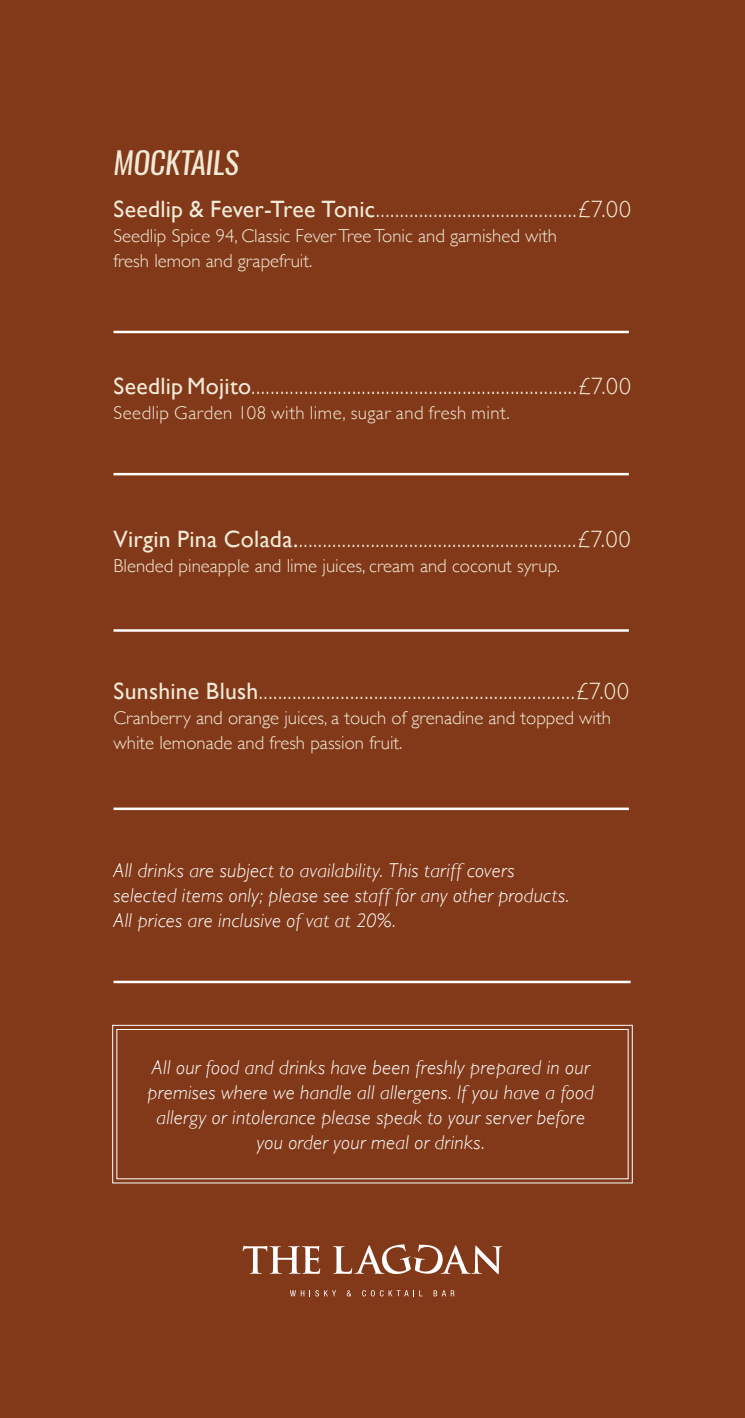
<style>
.page{position:relative;width:745px;height:1418px;background:#fff}
.page>*{position:absolute;margin:0;border:0;box-sizing:border-box;transform-origin:0 0}
.t1{font:italic 30.5px "Oswald";letter-spacing:-.005em;color:#f1ead7}
.t2{font:300 23.75px "Gill Sans";letter-spacing:.045em;color:#f1ead7}
.t3{font:italic 300 20px/25px "Gill Sans";letter-spacing:.015em;color:#fff}
.t4{font:300 18.75px "Gill Sans";color:#f1ead7}
.t5{font:300 18.75px "Gill Sans";letter-spacing:.025em;color:#f1ead7}
.s1{font-weight:400}
</style>
<div class="page">
<div style="left:0;top:0;width:744px;height:1417px;background:#823919"></div>
<svg style="left:290px;top:1290px;width:46px;height:6px"></svg>
<svg style="left:346px;top:1290px;width:5px;height:6px"></svg>
<svg style="left:362px;top:1290px;width:60px;height:6px"></svg>
<svg style="left:433px;top:1290px;width:21px;height:6px"></svg>
<svg style="left:242px;top:1245px;width:78px;height:28px"></svg>
<svg style="left:333px;top:1244px;width:169px;height:31px"></svg>
<hr style="left:113px;top:331px;width:515px;height:2px;background:#fff">
<hr style="left:113px;top:473px;width:515px;height:2px;background:#fff">
<hr style="left:113px;top:629px;width:515px;height:2px;background:#fff">
<hr style="left:113px;top:807px;width:515px;height:3px;background:#fff">
<svg style="left:112px;top:1024px;width:520px;height:159px"></svg>
<div style="left:116px;top:1029px;width:512px;height:150px;border:1px solid #fff"></div>
<hr style="left:113px;top:980px;width:517px;height:3px;background:#fff">
<p class="t1" style="left:113px;top:141px;width:127px">MOCKTAILS</p>
<p class="t2" style="left:113px;top:191px;width:518px"><span class="s1">Seedlip &amp; Fever-Tree Tonic</span>..........................................£7.00</p>
<p class="t4" style="left:113px;top:221px;width:444px">Seedlip Spice 94, Classic Fever Tree Tonic and garnished with</p>
<p class="t4" style="left:113px;top:246px;width:200px">fresh lemon and grapefruit.</p>
<p class="t2" style="left:113px;top:368px;width:518px"><span class="s1">Seedlip Mojito</span>....................................................................£7.00</p>
<p class="t5" style="left:113px;top:398px;width:397px">Seedlip Garden 108 with lime, sugar and fresh mint.</p>
<p class="t2" style="left:113px;top:520px;width:518px"><span class="s1">Virgin Pina Colada.</span>..........................................................£7.00</p>
<p class="t4" style="left:113px;top:551px;width:448px">Blended pineapple and lime juices, cream and coconut syrup.</p>
<p class="t2" style="left:113px;top:672px;width:516px"><span class="s1">Sunshine Blush</span>..................................................................£7.00</p>
<p class="t4" style="left:113px;top:703px;width:498px">Cranberry and orange juices, a touch of grenadine and topped with</p>
<p class="t4" style="left:113px;top:728px;width:290px">white lemonade and fresh passion fruit.</p>
<p class="t3" style="left:113px;top:858px;width:457px">All drinks are subject to availability. This tariff covers selected items only; please see staff for any other products.<br>All prices are inclusive of vat at 20%.</p>
<p class="t3" style="left:147px;top:1054px;width:447px;text-align:center">All our food and drinks have been freshly prepared in our premises where we handle all allergens. If you have a food allergy or intolerance please speak to your server before you order your meal or drinks.</p>
</div>
